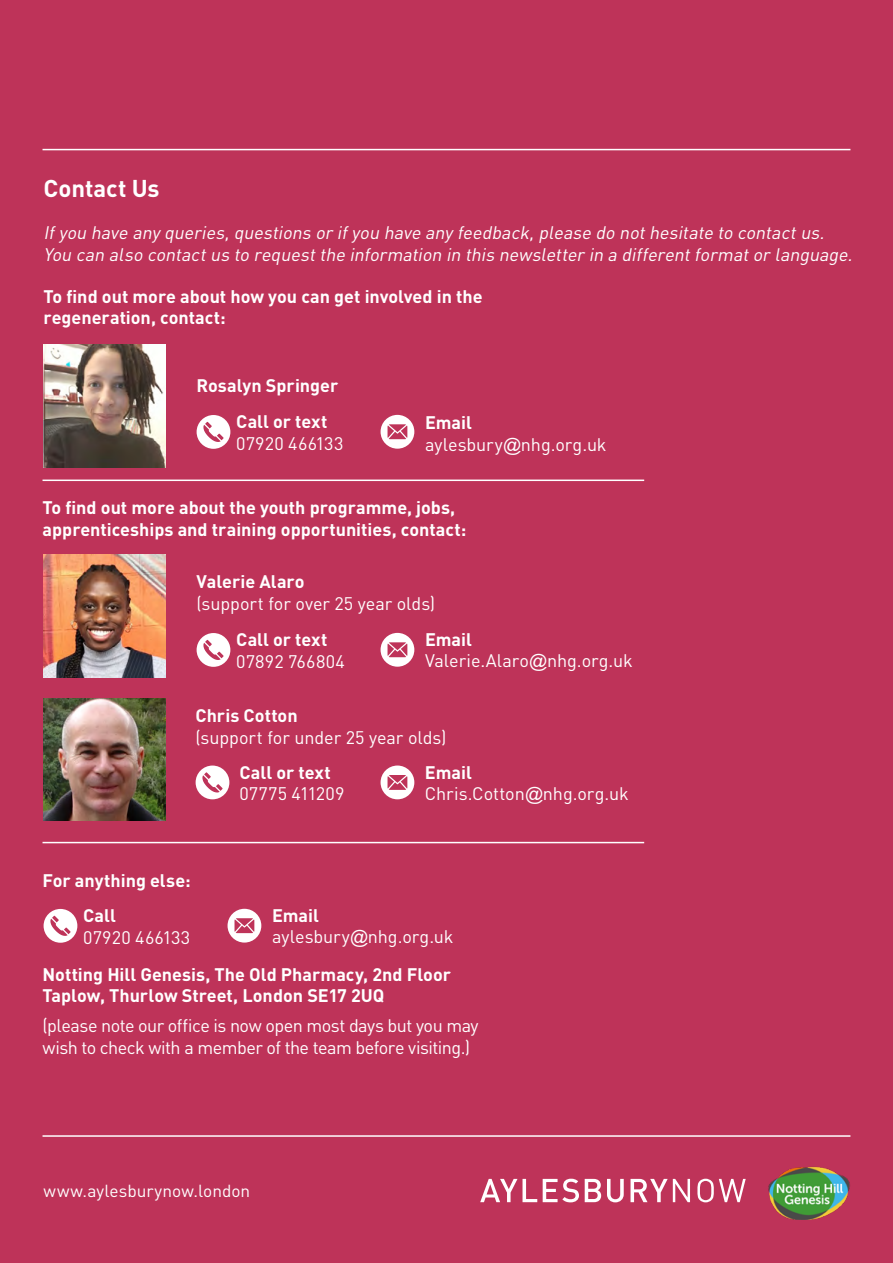
<style>
.page{position:relative;width:893px;height:1263px;background:#be3359}
.page>*{position:absolute;margin:0;border:0;box-sizing:border-box;transform-origin:0 0}
.t1{font:700 24px "DIN Pro";letter-spacing:-.005em;color:#fff}
.t2{font:700 18px/21.6px "DIN Pro";color:#fff}
.t3{font:18px/21.6px "DIN Pro";letter-spacing:-.005em;color:#fff}
.t4{font:italic 18px/21.6px "DIN Pro";color:#fff}
.t5{font:18px/21.6px "DIN Pro";letter-spacing:-.03em;color:#fff}
.t6{font:17.25px "DIN Pro";color:#fff}
.s1{font-weight:700}
.s2{font-family:"Arial"}
</style>
<div class="page">
<svg style="left:480px;top:1179px;width:266px;height:23px"></svg>
<hr style="left:43px;top:1135px;width:807px;height:2px;background:#fff">
<div style="left:381px;top:633px;width:33px;height:34px;background:#fff;border-radius:50%"></div>
<svg style="left:387px;top:642px;width:20px;height:15px"></svg>
<div style="left:228px;top:909px;width:33px;height:33px;background:#fff;border-radius:50%"></div>
<svg style="left:234px;top:918px;width:20px;height:15px"></svg>
<div style="left:381px;top:415px;width:33px;height:34px;background:#fff;border-radius:50%"></div>
<svg style="left:387px;top:424px;width:20px;height:15px"></svg>
<div style="left:197px;top:633px;width:33px;height:34px;background:#fff;border-radius:50%"></div>
<svg style="left:203px;top:640px;width:21px;height:20px"></svg>
<div style="left:44px;top:909px;width:33px;height:34px;background:#fff;border-radius:50%"></div>
<svg style="left:50px;top:916px;width:21px;height:20px"></svg>
<div style="left:197px;top:415px;width:33px;height:34px;background:#fff;border-radius:50%"></div>
<svg style="left:203px;top:422px;width:21px;height:20px"></svg>
<div style="left:381px;top:765px;width:33px;height:34px;background:#fff;border-radius:50%"></div>
<svg style="left:387px;top:775px;width:20px;height:15px"></svg>
<div style="left:196px;top:765px;width:33px;height:34px;background:#fff;border-radius:50%"></div>
<svg style="left:202px;top:772px;width:21px;height:21px"></svg>
<img style="left:768px;top:1166px;width:82px;height:54px">
<img style="left:44px;top:344px;width:122px;height:123px">
<img style="left:44px;top:555px;width:122px;height:122px">
<img style="left:44px;top:698px;width:122px;height:123px">
<hr style="left:43px;top:479px;width:601px;height:2px;background:#fff">
<hr style="left:43px;top:842px;width:601px;height:1px;background:#fff">
<hr style="left:43px;top:149px;width:807px;height:1px;background:#fff">
<h1 class="t1" style="left:44px;top:172px;width:117px">Contact Us</h1>
<p class="t4" style="left:44px;top:221px;width:814px">Ifyou have any queries,questions or ifyou have any feedback,please do nothesitate to contactus.<br>You can also contactus to requestthe information in this newsletter in a differentformator language.</p>
<p class="t2" style="left:44px;top:284px;width:440px">To find out more about how you can get involved in the regeneration, contact:</p>
<p class="t2" style="left:197px;top:374px;width:143px">Rosalyn Springer</p>
<p class="t2" style="left:236px;top:410px;width:93px">Call or text</p>
<p class="t3" style="left:236px;top:432px;width:109px">07920 466133</p>
<p class="t3" style="left:425px;top:411px;width:183px"><span class="s1">Email </span>aylesbury<span class="s2">@</span>nhg.org.uk</p>
<p class="t2" style="left:43px;top:496px;width:425px">To find out more about the youth programme, jobs, apprenticeships and training opportunities, contact:</p>
<p class="t2" style="left:197px;top:570px;width:109px">Valerie Alaro</p>
<p class="t3" style="left:197px;top:592px;width:240px">(support for over 25 year olds)</p>
<p class="t2" style="left:236px;top:628px;width:93px">Call or text</p>
<p class="t3" style="left:236px;top:649px;width:110px">07892 766804</p>
<p class="t3" style="left:425px;top:628px;width:209px"><span class="s1">Email<br></span>Valerie.Alaro<span class="s2">@</span>nhg.org.uk</p>
<p class="t2" style="left:196px;top:704px;width:104px">Chris Cotton</p>
<p class="t3" style="left:196px;top:725px;width:252px">(support for under 25 year olds)</p>
<p class="t2" style="left:43px;top:869px;width:150px">For anything else:</p>
<p class="t2" style="left:83px;top:904px;width:34px">Call</p>
<p class="t3" style="left:83px;top:925px;width:109px">07920 466133</p>
<p class="t2" style="left:239px;top:760px;width:93px">Call or text</p>
<p class="t3" style="left:239px;top:782px;width:107px">07775 411209</p>
<p class="t3" style="left:425px;top:760px;width:205px"><span class="s1">Email<br></span>Chris.Cotton<span class="s2">@</span>nhg.org.uk</p>
<p class="t3" style="left:272px;top:904px;width:183px"><span class="s1">Email </span>aylesbury<span class="s2">@</span>nhg.org.uk</p>
<p class="t2" style="left:43px;top:963px;width:410px">Notting Hill Genesis, The Old Pharmacy, 2nd Floor<br>Taplow, Thurlow Street, London SE17 2UQ</p>
<p class="t5" style="left:43px;top:1014px;width:438px">(please note our office is now open most days but you may wish to check with a member of the team before visiting.)</p>
<p class="t6" style="left:44px;top:1179px;width:208px">www.aylesburynow.london</p>
</div>
